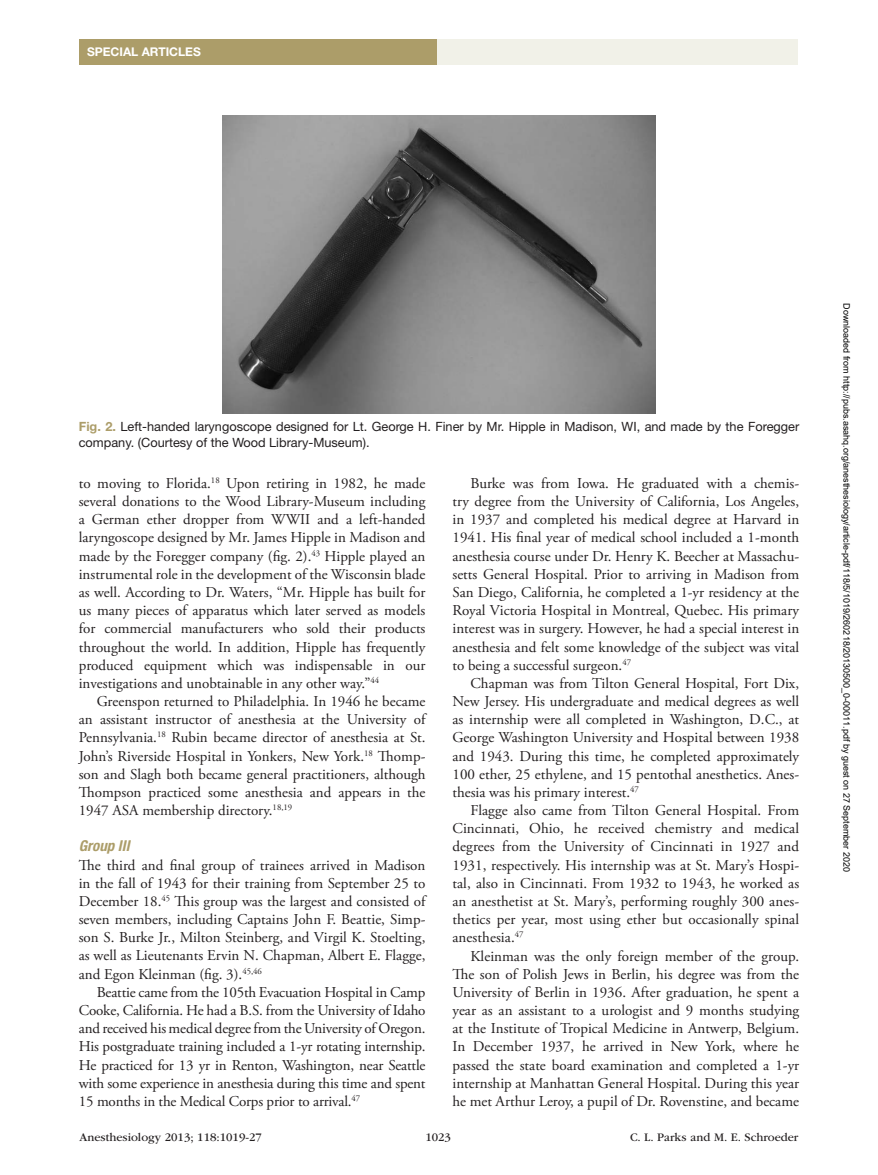
<style>
.page{position:relative;width:878px;height:1175px;background:#fff}
.page>*{position:absolute;margin:0;border:0;box-sizing:border-box;transform-origin:0 0}
.t1{font:15px/18.1px "Adobe Garamond Pro";color:#231f20;text-align:justify}
.t2{font:italic 700 condensed 15px "Helvetica Neue LT Std";color:#ac9d69}
.t3{font:12.75px/15.8px "Helvetica Neue LT Std";color:#231f20}
.t4{font:12px "ITC Garamond Std";color:#231f20}
.t5{font:700 12px "Helvetica Neue LT Std";color:#fff}
.t6{font:9px "Arial";color:#000}
.s1{font-weight:700;color:#ac9d69}
</style>
<div class="page">
<div style="left:432px;top:39px;width:365px;height:26px;background:#f1f1e8"></div>
<div style="left:79px;top:39px;width:357px;height:25px;background:#ac9d69"></div>
<img style="left:223px;top:116px;width:432px;height:297px">
<p class="t5" style="left:87px;top:44px;width:115px">SPECIAL ARTICLES</p>
<p class="t3" style="left:79px;top:418px;width:722px"><span class="s1">Fig. 2.</span> Left-handed laryngoscope designed for Lt. George H. Finer by Mr. Hipple in Madison, WI, and made by the Foregger company. (Courtesy of the Wood Library-Museum).</p>
<p class="t1" style="left:79px;top:474px;width:348px">to moving to Florida.<sup>18</sup> Upon retiring in 1982, he made several donations to the Wood Library-Museum including a German ether dropper from WWII and a left-handed laryngoscope designed by Mr. James Hipple in Madison and made by the Foregger company (fig. 2).<sup>43</sup> Hipple played an instrumental role in the development of the Wisconsin blade as well. According to Dr. Waters, “Mr. Hipple has built for us many pieces of apparatus which later served as models for commercial manufacturers who sold their products throughout the world. In addition, Hipple has frequently produced equipment which was indispensable in our investigations and unobtainable in any other way.”<sup>44</sup></p>
<p class="t1" style="left:79px;top:692px;width:348px;text-indent:18px">Greenspon returned to Philadelphia. In 1946 he became an assistant instructor of anesthesia at the University of Pennsylvania.<sup>18</sup> Rubin became director of anesthesia at St.<br>John’s Riverside Hospital in Yonkers, New York.<sup>18</sup> Thomp&shy;son and Slagh both became general practitioners, although Thompson practiced some anesthesia and appears in the 1947 ASA membership directory.<sup>18,19</sup></p>
<p class="t2" style="left:79px;top:837px;width:52px">Group III</p>
<p class="t1" style="left:79px;top:856px;width:348px">The third and final group of trainees arrived in Madison in the fall of 1943 for their training from September 25 to December 18.<sup>45</sup> This group was the largest and consisted of seven members, including Captains John F. Beattie, Simp&shy;son S. Burke Jr., Milton Steinberg, and Virgil K. Stoelting, as well as Lieutenants Ervin N. Chapman, Albert E. Flagge, and Egon Kleinman (fig. 3).<sup>45,46</sup></p>
<p class="t1" style="left:79px;top:983px;width:348px;text-indent:18px">Beattie came from the 105th Evacuation Hospital in Camp Cooke, California. He had a B.S. from the University of Idaho and received his medical degree from the University of Oregon.<br>His postgraduate training included a 1-yr rotating internship.<br>He practiced for 13 yr in Renton, Washington, near Seattle with some experience in anesthesia during this time and spent 15 months in the Medical Corps prior to arrival.<sup>47</sup></p>
<p class="t1" style="left:452px;top:474px;width:348px;text-indent:18px">Burke was from Iowa. He graduated with a chemis&shy;try degree from the University of California, Los Angeles, in 1937 and completed his medical degree at Harvard in 1941. His final year of medical school included a 1-month anesthesia course under Dr. Henry K. Beecher at Massachu&shy;setts General Hospital. Prior to arriving in Madison from San Diego, California, he completed a 1-yr residency at the Royal Victoria Hospital in Montreal, Quebec. His primary interest was in surgery. However, he had a special interest in anesthesia and felt some knowledge of the subject was vital to being a successful surgeon.<sup>47</sup></p>
<p class="t1" style="left:452px;top:674px;width:348px;text-indent:18px">Chapman was from Tilton General Hospital, Fort Dix, New Jersey. His undergraduate and medical degrees as well as internship were all completed in Washington, D.C., at George Washington University and Hospital between 1938 and 1943. During this time, he completed approximately 100 ether, 25 ethylene, and 15 pentothal anesthetics. Anes&shy;thesia was his primary interest.<sup>47</sup></p>
<p class="t1" style="left:452px;top:801px;width:348px;text-indent:18px">Flagge also came from Tilton General Hospital. From Cincinnati, Ohio, he received chemistry and medical degrees from the University of Cincinnati in 1927 and 1931, respectively. His internship was at St. Mary’s Hospi&shy;tal, also in Cincinnati. From 1932 to 1943, he worked as an anesthetist at St. Mary’s, performing roughly 300 anes&shy;thetics per year, most using ether but occasionally spinal anesthesia.<sup>47</sup></p>
<p class="t1" style="left:452px;top:947px;width:348px;text-indent:18px">Kleinman was the only foreign member of the group.<br>The son of Polish Jews in Berlin, his degree was from the University of Berlin in 1936. After graduation, he spent a year as an assistant to a urologist and 9 months studying at the Institute of Tropical Medicine in Antwerp, Belgium.<br>In December 1937, he arrived in New York, where he passed the state board examination and completed a 1-yr internship at Manhattan General Hospital. During this year he met Arthur Leroy, a pupil of Dr. Rovenstine, and became</p>
<p class="t4" style="left:80px;top:1130px;width:184px">Anesthesiology 2013; 118:1019-27</p>
<p class="t4" style="left:425px;top:1130px;width:27px">1023</p>
<p class="t4" style="left:630px;top:1130px;width:170px">C. L. Parks and M. E. Schroeder</p>
<p class="t6" style="left:850px;top:303px;width:570px;rotate:90deg">Downloaded from http://pubs.asahq.org/anesthesiology/article-pdf/118/5/1019/260218/20130500_0-00011.pdf by guest on 27 September 2020</p>
</div>
